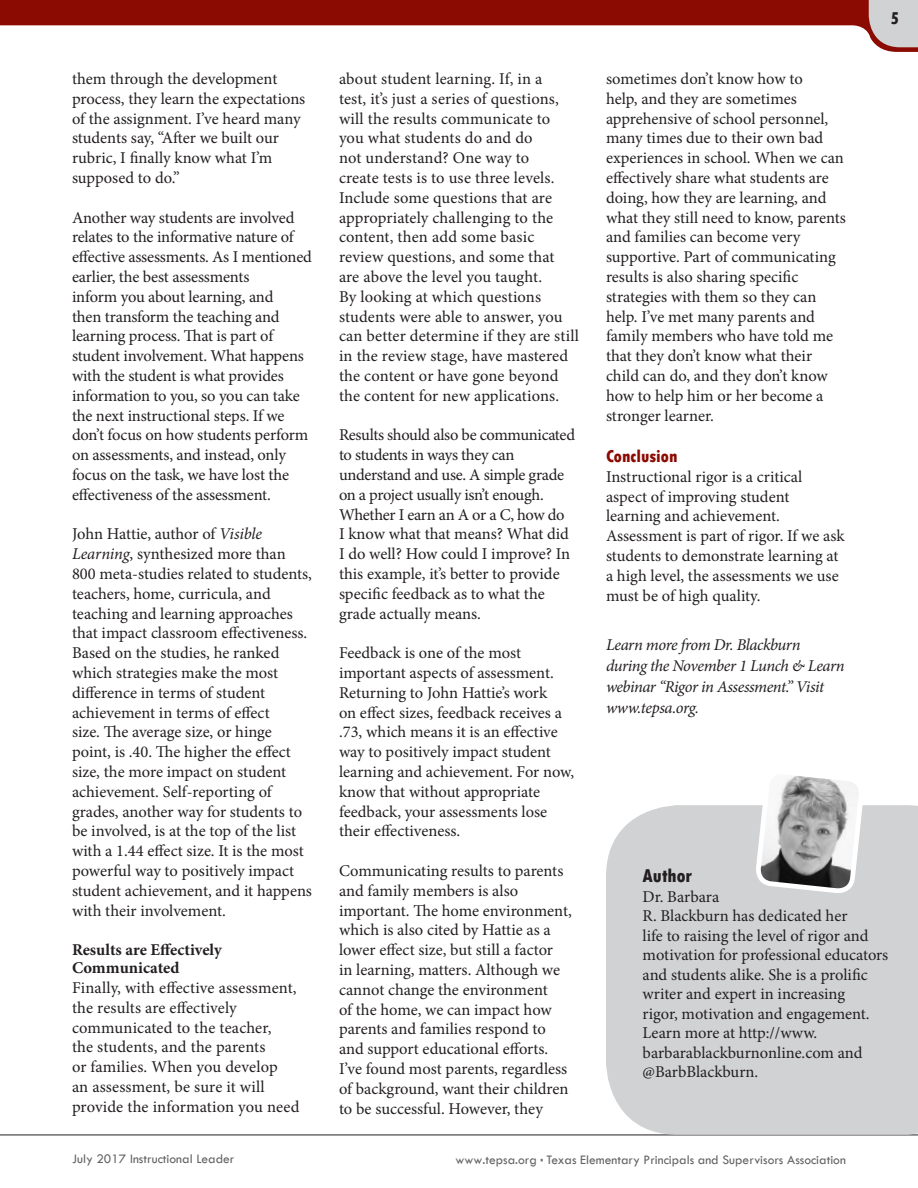
<style>
.page{position:relative;width:918px;height:1188px;background:#fff}
.page>*{position:absolute;margin:0;border:0;box-sizing:border-box;transform-origin:0 0}
.t1{font:800 condensed 19.5px "Tw Cen";color:#231f20}
.t2{font:800 condensed 18px "Tw Cen";color:#8b0a02}
.t3{font:800 condensed 18px "Tw Cen";color:#231f20}
.t4{font:16.5px/19.8px "Minion Pro";letter-spacing:-.005em;color:#231f20}
.t5{font:italic 16.5px/21px "Minion Pro";letter-spacing:-.03em;color:#231f20}
.t6{font:700 16.5px/18px "Minion Pro";color:#231f20}
.t7{font:13.5px "Tw Cen";color:#636366}
.s1{font-style:italic}
</style>
<div class="page">
<hr style="left:0;top:1135px;width:918px;height:1px;background:#231f20">
<svg style="left:0;top:0;width:918px;height:52px"></svg>
<div style="left:606px;top:805px;width:312px;height:330px;background:#d1d2d4"></div>
<svg style="left:753px;top:776px;width:114px;height:184px"></svg>
<p class="t4" style="left:72px;top:69px;width:235px">them through the development process, they learn the expectations of the assignment. I’ve heard many students say, “After we built our rubric, I finally know what I’m supposed to do.”</p>
<p class="t4" style="left:72px;top:208px;width:241px">Another way students are involved relates to the informative nature of effective assessments. As I mentioned earlier, the best assessments<br>inform you about learning, and<br>then transform the teaching and learning process. That is part of student involvement. What happens with the student is what provides information to you, so you can take the next instructional steps. If we don’t focus on how students perform on assessments, and instead, only focus on the task, we have lost the effectiveness of the assessment.</p>
<p class="t4" style="left:72px;top:524px;width:241px">John Hattie, author of <span class="s1">Visible Learning</span>, synthesized more than 800 meta-studies related to students, teachers, home, curricula, and teaching and learning approaches that impact classroom effectiveness.<br>Based on the studies, he ranked which strategies make the most difference in terms of student achievement in terms of effect<br>size. The average size, or hinge point, is .40. The higher the effect size, the more impact on student achievement. Self-reporting of grades, another way for students to be involved, is at the top of the list with a 1.44 effect size. It is the most powerful way to positively impact student achievement, and it happens with their involvement.</p>
<p class="t6" style="left:72px;top:941px;width:151px">Results are Effectively<br>Communicated</p>
<p class="t4" style="left:72px;top:978px;width:229px">Finally, with effective assessment, the results are effectively communicated to the teacher,<br>the students, and the parents<br>or families. When you develop<br>an assessment, be sure it will provide the information you need</p>
<p class="t4" style="left:339px;top:69px;width:241px">about student learning. If, in a<br>test, it’s just a series of questions, will the results communicate to you what students do and do<br>not understand? One way to<br>create tests is to use three levels.<br>Include some questions that are appropriately challenging to the content, then add some basic review questions, and some that are above the level you taught.<br>By looking at which questions students were able to answer, you can better determine if they are still in the review stage, have mastered the content or have gone beyond the content for new applications.</p>
<p class="t4" style="left:339px;top:425px;width:238px">Results should also be communicated to students in ways they can understand and use. A simple grade on a project usually isn’t enough.<br>Whether I earn an A or a C, how do<br>I know what that means? What did<br>I do well? How could I improve? In this example, it’s better to provide specific feedback as to what the grade actually means.</p>
<p class="t4" style="left:339px;top:643px;width:237px">Feedback is one of the most important aspects of assessment.<br>Returning to John Hattie’s work<br>on effect sizes, feedback receives a .73, which means it is an effective way to positively impact student learning and achievement. For now, know that without appropriate feedback, your assessments lose their effectiveness.</p>
<p class="t4" style="left:339px;top:861px;width:234px">Communicating results to parents and family members is also important. The home environment, which is also cited by Hattie as a lower effect size, but still a factor<br>in learning, matters. Although we cannot change the environment<br>of the home, we can impact how parents and families respond to and support educational efforts.<br>I’ve found most parents, regardless of background, want their children to be successful. However, they</p>
<p class="t4" style="left:606px;top:69px;width:242px">sometimes don’t know how to<br>help, and they are sometimes apprehensive of school personnel, many times due to their own bad experiences in school. When we can effectively share what students are doing, how they are learning, and what they still need to know, parents and families can become very supportive. Part of communicating results is also sharing specific strategies with them so they can help. I’ve met many parents and family members who have told me that they don’t know what their child can do, and they don’t know how to help him or her become a stronger learner.</p>
<p class="t2" style="left:606px;top:446px;width:73px">Conclusion</p>
<p class="t4" style="left:606px;top:467px;width:240px">Instructional rigor is a critical aspect of improving student learning and achievement.<br>Assessment is part of rigor. If we ask students to demonstrate learning at a high level, the assessments we use must be of high quality.</p>
<p class="t5" style="left:606px;top:634px;width:240px">Learn more from Dr. Blackburn during the November 1 Lunch &amp; Learn webinar “Rigor in Assessment.” Visit www.tepsa.org.</p>
<p class="t3" style="left:890px;top:8px;width:10px">5</p>
<p class="t1" style="left:643px;top:865px;width:51px">Author</p>
<p class="t4" style="left:643px;top:887px;width:247px">Dr. Barbara<br>R. Blackburn has dedicated her<br>life to raising the level of rigor and motivation for professional educators and students alike. She is a prolific writer and expert in increasing<br>rigor, motivation and engagement.<br>Learn more at http://www. barbarablackburnonline.com and @BarbBlackburn.</p>
<p class="t7" style="left:72px;top:1150px;width:164px">July 2017 Instructional Leader</p>
<p class="t7" style="left:455px;top:1152px;width:392px">www.tepsa.org Texas Elementary Principals and Supervisors Association</p>
</div>
